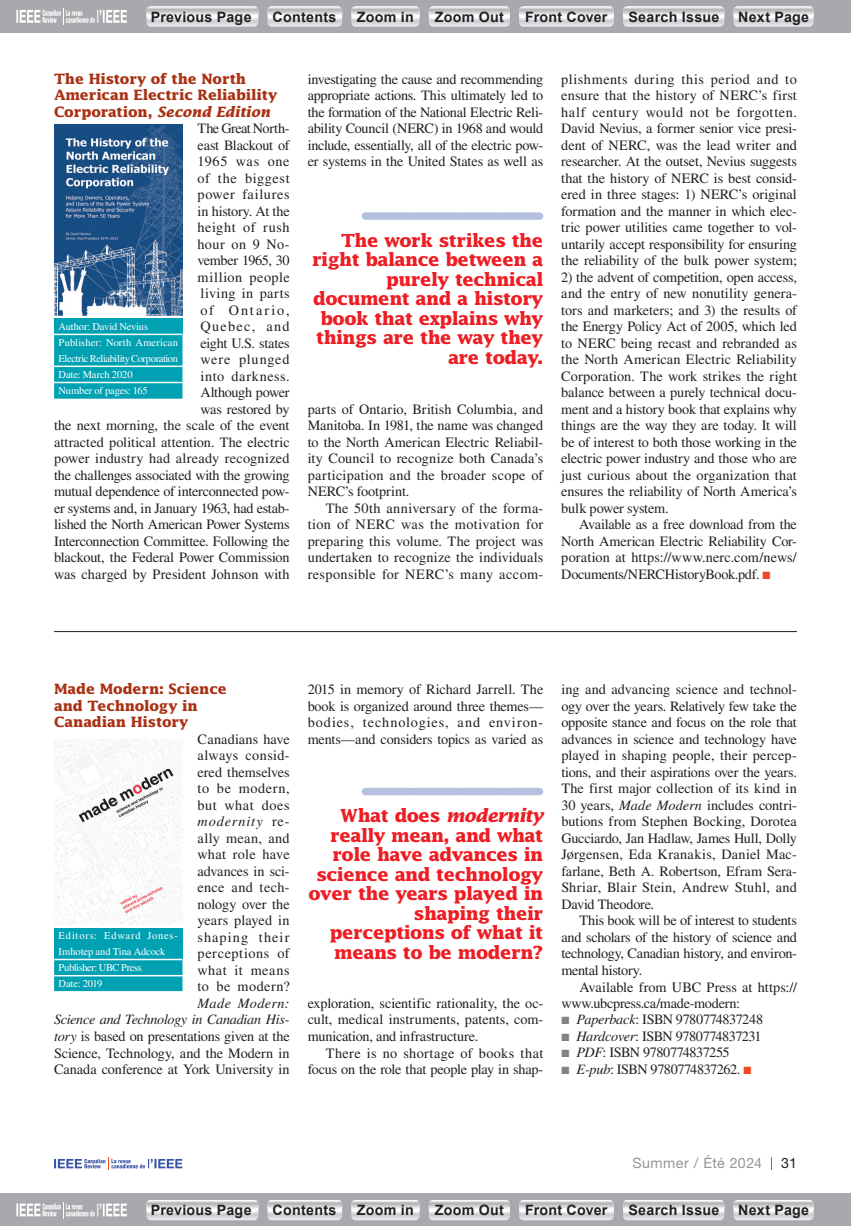
<style>
.page{position:relative;width:851px;height:1226px;background:#fff}
.page>*{position:absolute;margin:0;border:0;box-sizing:border-box;transform-origin:0 0}
.t1{font:700 18px/19.5px "Lucida Std";letter-spacing:-.03em;color:#ee1d23;text-align:right}
.t2{font:14.25px/16.5px "Times LT Std";letter-spacing:-.005em;color:#231f20;text-align:justify}
.t3{font:700 14.25px "Arial";letter-spacing:.02em;color:#231f20}
.t4{font:700 14.25px/16.5px "Lucida Std";letter-spacing:-.01em;color:#aa3113}
.t5{font:14.25px "Times LT Std";letter-spacing:-.04em;color:#231f20}
.t6{font:14.25px "Times LT Std";letter-spacing:-.035em;color:#231f20}
.t7{font:14.25px "Helvetica Neue LT Std";letter-spacing:.035em;color:#939598}
.t8{font:14.25px "Helvetica Neue LT Std";color:#231f20}
.t9{font:10.5px/16px "Times LT Std";letter-spacing:-.015em;color:#fff}
.s1{font-style:italic}
.s2{color:#f04823}
.s3{color:#808285}
</style>
<div class="page">
<div style="left:0;top:0;width:850px;height:32px;background:#a8a9ad"></div>
<svg style="left:16px;top:8px;width:111px;height:17px"></svg>
<svg style="left:146px;top:6px;width:112px;height:21px;background:#dcdddf"></svg>
<svg style="left:267px;top:6px;width:75px;height:21px;background:#dbdcdf"></svg>
<svg style="left:351px;top:6px;width:68px;height:21px"></svg>
<svg style="left:428px;top:6px;width:82px;height:21px;background:#dbdcdf"></svg>
<svg style="left:519px;top:6px;width:95px;height:21px;background:#dcdddf"></svg>
<svg style="left:623px;top:6px;width:101px;height:21px;background:#dcdddf"></svg>
<svg style="left:733px;top:6px;width:80px;height:21px;background:#dbdddf"></svg>
<div style="left:0;top:1193px;width:850px;height:33px;background:#a8a9ad"></div>
<svg style="left:16px;top:1202px;width:111px;height:16px"></svg>
<svg style="left:146px;top:1200px;width:112px;height:20px;background:#dddee0"></svg>
<svg style="left:267px;top:1200px;width:75px;height:20px"></svg>
<svg style="left:351px;top:1200px;width:68px;height:20px"></svg>
<svg style="left:428px;top:1200px;width:82px;height:20px;background:#dcdde0"></svg>
<svg style="left:519px;top:1200px;width:95px;height:20px;background:#dddee0"></svg>
<svg style="left:623px;top:1200px;width:101px;height:20px;background:#dddee0"></svg>
<svg style="left:733px;top:1200px;width:80px;height:20px;background:#dcdee0"></svg>
<svg style="left:771px;top:1157px;width:1px;height:12px"></svg>
<svg style="left:54px;top:1157px;width:128px;height:12px"></svg>
<hr style="left:54px;top:631px;width:742px;height:1px;background:#231f20">
<div style="left:54px;top:318px;width:128px;height:16px;background:#00a1b3"></div>
<svg style="left:54px;top:335px;width:128px;height:64px;background:#04a2b4"></svg>
<hr style="left:54px;top:365px;width:128px;height:2px;background:#fff">
<hr style="left:54px;top:382px;width:128px;height:1px;background:#fff">
<img style="left:54px;top:124px;width:128px;height:191px">
<svg style="left:365px;top:212px;width:174px;height:8px"></svg>
<div style="left:54px;top:927px;width:128px;height:32px;background:#00a1b3"></div>
<svg style="left:54px;top:960px;width:128px;height:31px;background:#06a3b4"></svg>
<hr style="left:54px;top:958px;width:128px;height:2px;background:#fff">
<hr style="left:54px;top:975px;width:128px;height:1px;background:#fff">
<img style="left:54px;top:739px;width:128px;height:185px">
<svg style="left:365px;top:787px;width:174px;height:8px"></svg>
<p class="t3" style="left:151px;top:7px;width:102px">Previous Page</p>
<p class="t3" style="left:272px;top:7px;width:65px">Contents</p>
<p class="t3" style="left:357px;top:7px;width:58px">Zoom in</p>
<p class="t3" style="left:435px;top:7px;width:71px">Zoom Out</p>
<p class="t3" style="left:525px;top:7px;width:84px">Front Cover</p>
<p class="t3" style="left:628px;top:7px;width:92px">Search Issue</p>
<p class="t3" style="left:738px;top:7px;width:72px">Next Page</p>
<p class="t4" style="left:54px;top:70px;width:225px">The History of the North<br>American Electric Reliability<br>Corporation, <span class="s1">Second Edition</span></p>
<p class="t2" style="left:54px;top:120px;width:237px;text-align:right">The Great North-<br>east Blackout of<br>1965 was one<br>of the biggest<br>power failures<br>in history. At the<br>height of rush<br>hour on 9 No-<br>vember 1965, 30<br>million people<br>living in parts<br>of Ontario,<br>Quebec, and<br>eight U.S. states<br>were plunged<br>into darkness.<br>Although power<br>was restored by<br>the next morning, the scale of the event attracted political attention. The electric power industry had already recognized the challenges associated with the growing mutual dependence of interconnected pow&shy;er systems and, in January 1963, had estab&shy;lished the North American Power Systems<br>Interconnection Committee. Following the blackout, the Federal Power Commission was charged by President Johnson with</p>
<p class="t9" style="left:59px;top:318px;width:121px">Author: David Nevius<br>Publisher: North American<br>Electric Reliability Corporation<br>Date: March 2020<br>Number of pages: 165</p>
<p class="t2" style="left:307px;top:70px;width:237px">investigating the cause and recommending appropriate actions. This ultimately led to the formation of the National Electric Reli&shy;ability Council (NERC) in 1968 and would include, essentially, all of the electric pow&shy;er systems in the United States as well as</p>
<p class="t1" style="left:312px;top:230px;width:233px">The work strikes the right balance between a purely technical document and a history book that explains why things are the way they are today.</p>
<p class="t2" style="left:307px;top:400px;width:237px">parts of Ontario, British Columbia, and Manitoba. In 1981, the name was changed to the North American Electric Reliabil&shy;ity Council to recognize both Canada’s participation and the broader scope of NERC’s footprint.</p>
<p class="t2" style="left:307px;top:500px;width:237px;text-indent:18px">The 50th anniversary of the forma&shy;tion of NERC was the motivation for preparing this volume. The project was undertaken to recognize the individuals responsible for NERC’s many accom-</p>
<p class="t2" style="left:561px;top:71px;width:237px">plishments during this period and to ensure that the history of NERC’s first half century would not be forgotten.<br>David Nevius, a former senior vice presi&shy;dent of NERC, was the lead writer and researcher. At the outset, Nevius suggests that the history of NERC is best consid&shy;ered in three stages: 1) NERC’s original formation and the manner in which elec&shy;tric power utilities came together to vol&shy;untarily accept responsibility for ensuring the reliability of the bulk power system;</p>
<p class="t2" style="left:561px;top:269px;width:237px">2) the advent of competition, open access, and the entry of new nonutility genera&shy;tors and marketers; and 3) the results of the Energy Policy Act of 2005, which led to NERC being recast and rebranded as the North American Electric Reliability Corporation. The work strikes the right balance between a purely technical docu&shy;ment and a history book that explains why things are the way they are today. It will be of interest to both those working in the electric power industry and those who are just curious about the organization that ensures the reliability of North America’s bulk power system.</p>
<p class="t2" style="left:561px;top:516px;width:237px;text-indent:18px">Available as a free download from the North American Electric Reliability Cor&shy;poration at https://www.nerc.com/news/ Documents/NERCHistoryBook.pdf. <span class="s2">■</span></p>
<p class="t4" style="left:54px;top:680px;width:174px">Made Modern: Science and Technology in<br>Canadian History</p>
<p class="t2" style="left:197px;top:730px;width:94px">Canadians have always consid&shy;ered themselves to be modern, but what does <span class="s1">modernity</span> re&shy;ally mean, and what role have advances in sci&shy;ence and tech&shy;nology over the years played in shaping their perceptions of what it means to be modern?</p>
<p class="t2" style="left:54px;top:994px;width:237px;text-indent:143px"><span class="s1">Made Modern:<br>Science and Technology in Canadian His&shy;tory</span> is based on presentations given at the Science, Technology, and the Modern in Canada conference at York University in</p>
<p class="t9" style="left:59px;top:927px;width:121px">Editors: Edward Jones-<br>Imhotep and Tina Adcock<br>Publisher: UBC Press<br>Date: 2019</p>
<p class="t2" style="left:308px;top:681px;width:237px">2015 in memory of Richard Jarrell. The book is organized around three themes— bodies, technologies, and environ&shy;ments—and considers topics as varied as</p>
<p class="t1" style="left:308px;top:805px;width:236px">What does <span class="s1">modernity </span>really mean, and what role have advances in science and technology over the years played in shaping their perceptions of what it means to be modern?</p>
<p class="t2" style="left:308px;top:994px;width:237px">exploration, scientific rationality, the oc&shy;cult, medical instruments, patents, com&shy;munication, and infrastructure.</p>
<p class="t2" style="left:308px;top:1044px;width:237px;text-align:right">There is no shortage of books that focus on the role that people play in shap-</p>
<p class="t2" style="left:561px;top:681px;width:237px">ing and advancing science and technol&shy;ogy over the years. Relatively few take the opposite stance and focus on the role that advances in science and technology have played in shaping people, their percep&shy;tions, and their aspirations over the years.<br>The first major collection of its kind in 30 years, <span class="s1">Made Modern</span> includes contri&shy;butions from Stephen Bocking, Dorotea Gucciardo, Jan Hadlaw, James Hull, Dolly Jørgensen, Eda Kranakis, Daniel Mac&shy;farlane, Beth A. Robertson, Efram Sera-Shriar, Blair Stein, Andrew Stuhl, and David Theodore.</p>
<p class="t2" style="left:561px;top:912px;width:237px;text-indent:18px">This book will be of interest to students and scholars of the history of science and technology, Canadian history, and environ&shy;mental history.</p>
<p class="t2" style="left:561px;top:978px;width:237px;text-indent:18px">Available from UBC Press at https:// www.ubcpress.ca/made-modern:</p>
<p class="t6" style="left:561px;top:1011px;width:203px"><span class="s3">■</span> <span class="s1">Paperback</span>: ISBN 9780774837248</p>
<p class="t5" style="left:561px;top:1028px;width:202px"><span class="s3">■</span> <span class="s1">Hardcover</span>: ISBN 9780774837231</p>
<p class="t5" style="left:561px;top:1044px;width:170px"><span class="s3">■</span> <span class="s1">PDF</span>: ISBN 9780774837255</p>
<p class="t5" style="left:561px;top:1061px;width:191px"><span class="s3">■</span> <span class="s1">E-pub</span>: ISBN 9780774837262. <span class="s2">■</span></p>
<p class="t7" style="left:632px;top:1154px;width:131px">Summer / Été 2024</p>
<p class="t8" style="left:781px;top:1154px;width:17px">31</p>
<p class="t3" style="left:151px;top:1200px;width:102px">Previous Page</p>
<p class="t3" style="left:272px;top:1200px;width:65px">Contents</p>
<p class="t3" style="left:357px;top:1200px;width:58px">Zoom in</p>
<p class="t3" style="left:435px;top:1200px;width:71px">Zoom Out</p>
<p class="t3" style="left:525px;top:1200px;width:84px">Front Cover</p>
<p class="t3" style="left:628px;top:1200px;width:92px">Search Issue</p>
<p class="t3" style="left:738px;top:1200px;width:72px">Next Page</p>
</div>
